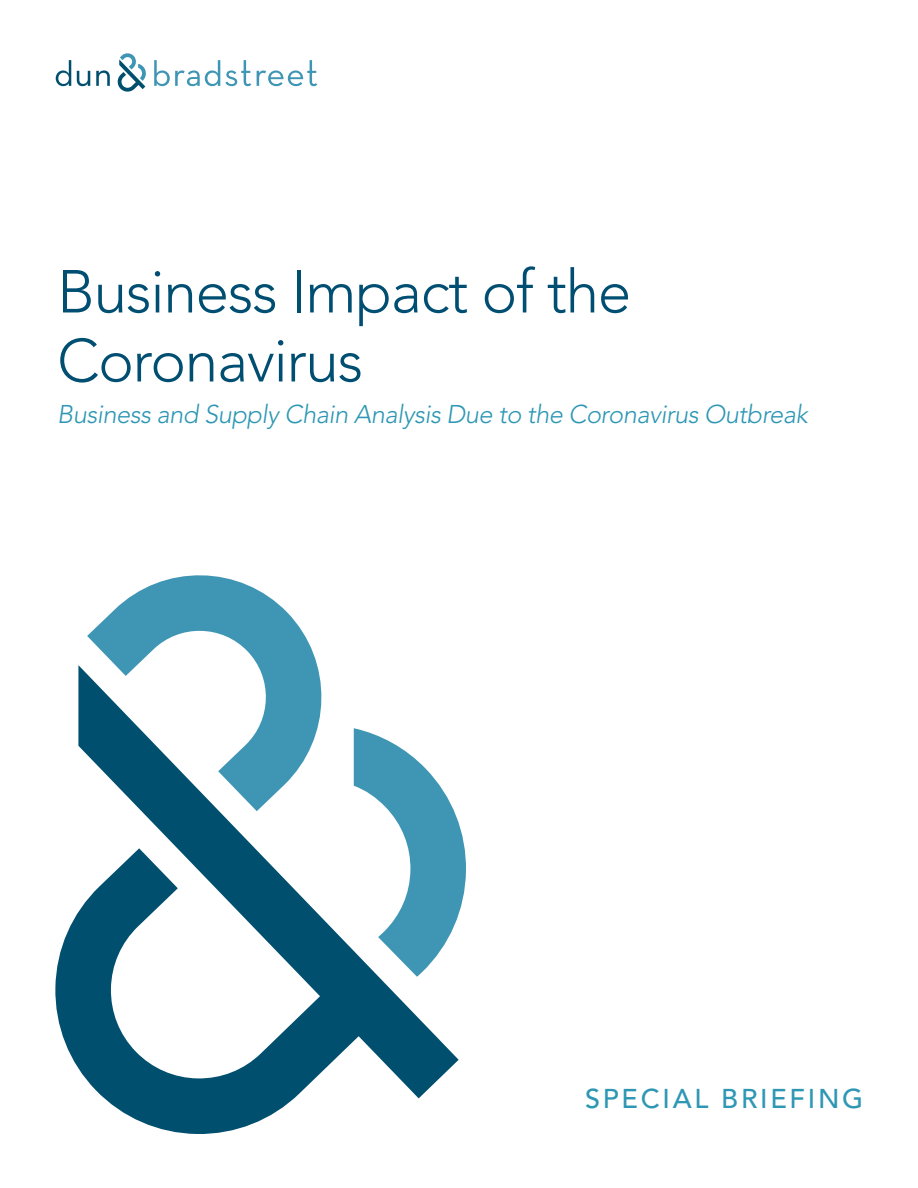
<style>
.page{position:relative;width:918px;height:1188px;background:#fff}
.page>*{position:absolute;margin:0;border:0;box-sizing:border-box;transform-origin:0 0}
._05_Body_Copy{font:300 60px/69px "Avenir LT Std";letter-spacing:-.02em;color:#004e71}
._04_Subtitle{font:500 27px "Avenir LT Std";letter-spacing:.1em;color:#2e97b4}
._05_Body_Copy-2{font:italic 300 25.5px "Avenir LT Std";letter-spacing:-.02em;color:#2e97b4}
</style>
<div class="page">
<svg style="left:56px;top:53px;width:90px;height:39px"></svg>
<svg style="left:257px;top:60px;width:60px;height:26px"></svg>
<svg style="left:154px;top:60px;width:97px;height:26px"></svg>
<svg style="left:87px;top:575px;width:379px;height:338px"></svg>
<svg style="left:55px;top:665px;width:404px;height:469px"></svg>
<p class="_05_Body_Copy" style="left:57px;top:258px;width:576px">Business Impact of the<br>Coronavirus</p>
<p class="_05_Body_Copy-2" style="left:57px;top:400px;width:752px">Business and Supply Chain Analysis Due to the Coronavirus Outbreak</p>
<p class="_04_Subtitle" style="left:585px;top:1083px;width:280px">SPECIAL BRIEFING</p>
</div>
